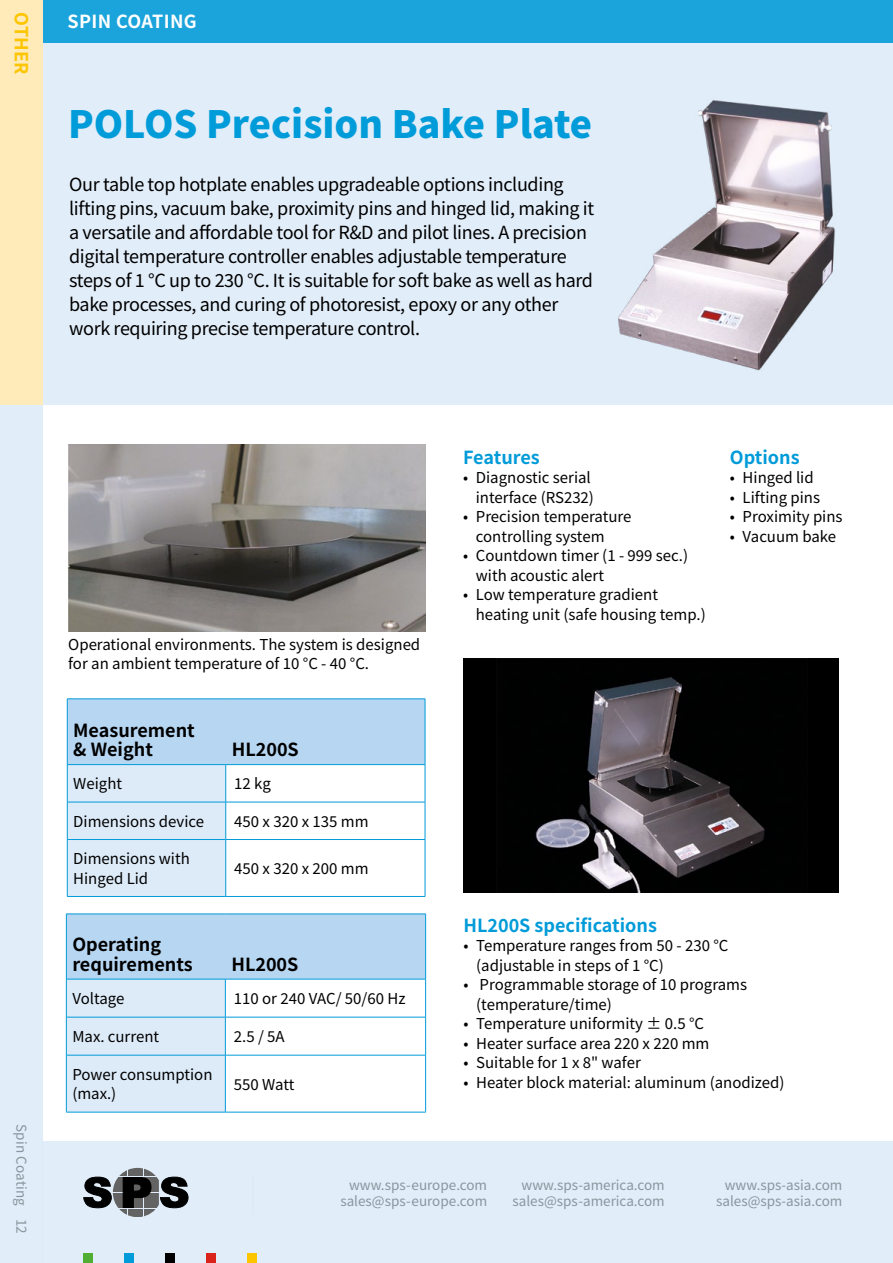
<style>
.page{position:relative;width:893px;height:1263px;background:#fff}
.page>*{position:absolute;margin:0;border:0;box-sizing:border-box;transform-origin:0 0}
.t1{font:900 37.5px "Noto Sans JP";color:#009bd9}
.t2{font:18px/24px "Noto Sans JP";letter-spacing:-.02em;color:#000}
.t3{font:700 18px/19.5px "Noto Sans JP";color:#000}
.t4{font:700 18px "Noto Sans JP";color:#009bd9}
.t5{font:700 18px "Noto Sans JP";letter-spacing:.02em;color:#fff}
.t6{font:700 18px "Noto Sans JP";color:#fdc500}
.t7{font:15px/19.5px "Noto Sans JP";color:#000}
.t8{font:13.5px/16.5px "Noto Sans JP";color:#8a959c;text-align:right}
</style>
<div class="page">
<div style="left:0;top:0;width:893px;height:405px;background:#ddebf9"></div>
<div style="left:43px;top:1141px;width:850px;height:122px;background:#ddebf9"></div>
<svg style="left:83px;top:1168px;width:106px;height:49px"></svg>
<div style="left:83px;top:1254px;width:9px;height:9px;background:#52ae32"></div>
<div style="left:125px;top:1254px;width:9px;height:9px;background:#009bd9"></div>
<div style="left:166px;top:1254px;width:9px;height:9px;background:#000"></div>
<div style="left:206px;top:1254px;width:9px;height:9px;background:#da231b"></div>
<div style="left:247px;top:1254px;width:9px;height:9px;background:#fdc500"></div>
<hr style="left:252px;top:1176px;width:2px;height:39px;background:#d5e1f5">
<div style="left:0;top:267px;width:43px;height:996px;background:#ddebf9"></div>
<div style="left:0;top:0;width:893px;height:42px;background:#1ba4dc"></div>
<div style="left:0;top:0;width:43px;height:405px;background:#ffeab9"></div>
<img style="left:611px;top:42px;width:244px;height:329px">
<img style="left:68px;top:444px;width:357px;height:188px">
<div style="left:463px;top:658px;width:376px;height:235px;background:#000"></div>
<img style="left:535px;top:677px;width:230px;height:215px">
<svg style="left:68px;top:700px;width:357px;height:196px"></svg>
<hr style="left:67px;top:802px;width:159px;height:1px;background:#009bd9">
<hr style="left:67px;top:839px;width:159px;height:1px;background:#009bd9">
<hr style="left:67px;top:896px;width:159px;height:1px;background:#009bd9">
<hr style="left:226px;top:896px;width:199px;height:1px;background:#009bd9">
<hr style="left:67px;top:699px;width:159px;height:1px;background:#009bd9">
<hr style="left:67px;top:699px;width:1px;height:65px;background:#009bd9">
<hr style="left:226px;top:699px;width:199px;height:1px;background:#009bd9">
<hr style="left:425px;top:699px;width:1px;height:65px;background:#009bd9">
<hr style="left:67px;top:764px;width:159px;height:1px;background:#009bd9">
<hr style="left:67px;top:765px;width:1px;height:37px;background:#009bd9">
<hr style="left:225px;top:765px;width:1px;height:37px;background:#009bd9">
<hr style="left:67px;top:802px;width:1px;height:37px;background:#009bd9">
<hr style="left:225px;top:802px;width:1px;height:37px;background:#009bd9">
<hr style="left:67px;top:840px;width:1px;height:56px;background:#009bd9">
<hr style="left:225px;top:840px;width:1px;height:56px;background:#009bd9">
<hr style="left:226px;top:764px;width:199px;height:1px;background:#009bd9">
<hr style="left:425px;top:765px;width:1px;height:37px;background:#009bd9">
<hr style="left:226px;top:802px;width:199px;height:1px;background:#009bd9">
<hr style="left:425px;top:802px;width:1px;height:37px;background:#009bd9">
<hr style="left:425px;top:840px;width:1px;height:56px;background:#009bd9">
<hr style="left:226px;top:839px;width:199px;height:1px;background:#009bd9">
<svg style="left:67px;top:915px;width:358px;height:197px"></svg>
<hr style="left:66px;top:1017px;width:159px;height:1px;background:#009bd9">
<hr style="left:66px;top:1055px;width:159px;height:1px;background:#009bd9">
<hr style="left:66px;top:1112px;width:159px;height:1px;background:#009bd9">
<hr style="left:225px;top:1112px;width:201px;height:1px;background:#009bd9">
<hr style="left:66px;top:914px;width:159px;height:1px;background:#009bd9">
<hr style="left:66px;top:914px;width:1px;height:65px;background:#009bd9">
<hr style="left:225px;top:914px;width:201px;height:1px;background:#009bd9">
<hr style="left:425px;top:914px;width:1px;height:65px;background:#009bd9">
<hr style="left:66px;top:979px;width:159px;height:1px;background:#009bd9">
<hr style="left:66px;top:979px;width:1px;height:38px;background:#009bd9">
<hr style="left:225px;top:979px;width:1px;height:38px;background:#009bd9">
<hr style="left:66px;top:1017px;width:1px;height:38px;background:#009bd9">
<hr style="left:225px;top:1017px;width:1px;height:38px;background:#009bd9">
<hr style="left:66px;top:1055px;width:1px;height:57px;background:#009bd9">
<hr style="left:225px;top:1055px;width:1px;height:57px;background:#009bd9">
<hr style="left:225px;top:979px;width:201px;height:1px;background:#009bd9">
<hr style="left:425px;top:979px;width:1px;height:38px;background:#009bd9">
<hr style="left:225px;top:1017px;width:201px;height:1px;background:#009bd9">
<hr style="left:425px;top:1017px;width:1px;height:38px;background:#009bd9">
<hr style="left:425px;top:1055px;width:1px;height:57px;background:#009bd9">
<hr style="left:225px;top:1055px;width:201px;height:1px;background:#009bd9">
<p class="t6" style="left:31px;top:12px;width:64px;rotate:90deg">OTHER</p>
<p class="t5" style="left:68px;top:11px;width:131px">SPIN COATING</p>
<h1 class="t1" style="left:68px;top:103px;width:526px">POLOS Precision Bake Plate</h1>
<p class="t2" style="left:69px;top:172px;width:526px">Our table top hotplate enables upgradeable options including lifting pins, vacuum bake, proximity pins and hinged lid, making it a versatile and affordable tool for R&amp;D and pilot lines. A precision digital temperature controller enables adjustable temperature steps of 1 °C up to 230 °C. It is suitable for soft bake as well as hard bake processes, and curing of photoresist, epoxy or any other work requiring precise temperature control.</p>
<p class="t8" style="left:29px;top:1124px;width:111px;rotate:90deg">Spin Coating 12</p>
<p class="t7" style="left:68px;top:635px;width:354px">Operational environments. The system is designed for an ambient temperature of 10 °C - 40 °C.</p>
<p class="t3" style="left:73px;top:721px;width:123px">Measurement &amp; Weight</p>
<p class="t3" style="left:232px;top:740px;width:69px">HL200S</p>
<p class="t7" style="left:73px;top:774px;width:50px">Weight</p>
<p class="t7" style="left:234px;top:774px;width:38px">12 kg</p>
<p class="t7" style="left:73px;top:812px;width:132px">Dimensions device</p>
<p class="t7" style="left:234px;top:812px;width:136px">450 x 320 x 135 mm</p>
<p class="t7" style="left:73px;top:849px;width:118px">Dimensions with<br>Hinged Lid</p>
<p class="t7" style="left:234px;top:859px;width:136px">450 x 320 x 200 mm</p>
<p class="t3" style="left:72px;top:935px;width:122px">Operating requirements</p>
<p class="t3" style="left:231px;top:955px;width:69px">HL200S</p>
<p class="t7" style="left:72px;top:989px;width:54px">Voltage</p>
<p class="t7" style="left:234px;top:989px;width:173px">110 or 240 VAC/ 50/60 Hz</p>
<p class="t7" style="left:72px;top:1027px;width:88px">Max. current</p>
<p class="t7" style="left:234px;top:1027px;width:52px">2.5 / 5A</p>
<p class="t7" style="left:72px;top:1065px;width:142px">Power consumption (max.)</p>
<p class="t7" style="left:234px;top:1075px;width:62px">550 Watt</p>
<p class="t4" style="left:463px;top:447px;width:78px">Features</p>
<p class="t7" style="left:463px;top:468px;width:132px;text-align:right">• Diagnostic serial interface (RS232)</p>
<p class="t7" style="left:476px;top:507px;width:157px;text-indent:-13px">• Precision temperature controlling system</p>
<p class="t7" style="left:476px;top:546px;width:214px;text-indent:-13px">• Countdown timer (1 - 999 sec.) with acoustic alert</p>
<p class="t7" style="left:476px;top:585px;width:231px;text-indent:-13px">• Low temperature gradient heating unit (safe housing temp.)</p>
<p class="t4" style="left:730px;top:447px;width:71px">Options</p>
<p class="t7" style="left:730px;top:468px;width:85px">• Hinged lid</p>
<p class="t7" style="left:730px;top:488px;width:92px">• Lifting pins</p>
<p class="t7" style="left:730px;top:507px;width:114px">• Proximity pins</p>
<p class="t7" style="left:730px;top:527px;width:108px">• Vacuum bake</p>
<p class="t4" style="left:463px;top:915px;width:195px">HL200S specifications</p>
<p class="t7" style="left:476px;top:936px;width:254px;text-indent:-13px">• Temperature ranges from 50 - 230 °C (adjustable in steps of 1 °C)</p>
<p class="t7" style="left:476px;top:975px;width:272px;text-indent:-13px">• Programmable storage of 10 programs (temperature/time)</p>
<p class="t7" style="left:463px;top:1014px;width:242px">• Temperature uniformity ± 0.5 °C</p>
<p class="t7" style="left:463px;top:1034px;width:248px">• Heater surface area 220 x 220 mm</p>
<p class="t7" style="left:463px;top:1053px;width:179px">• Suitable for 1 x 8" wafer</p>
<p class="t7" style="left:463px;top:1073px;width:323px">• Heater block material: aluminum (anodized)</p>
<p class="t8" style="left:340px;top:1177px;width:148px">www.sps-europe.com sales@sps-europe.com</p>
<p class="t8" style="left:512px;top:1177px;width:154px">www.sps-america.com sales@sps-america.com</p>
<p class="t8" style="left:716px;top:1177px;width:128px">www.sps-asia.com sales@sps-asia.com</p>
</div>
